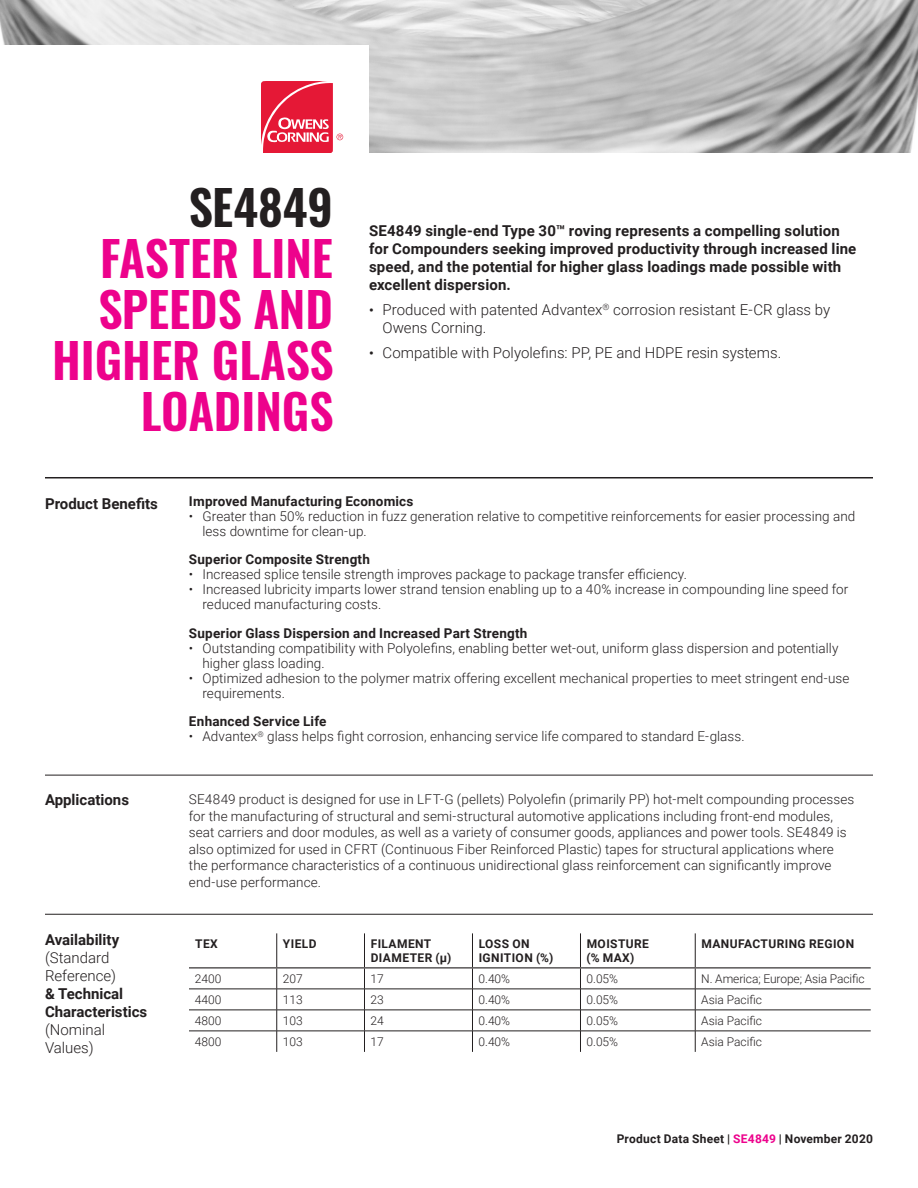
<style>
.page{position:relative;width:918px;height:1188px;background:#fff}
.page>*{position:absolute;margin:0;border:0;box-sizing:border-box;transform-origin:0 0}
.Primary_Header{font:48px/51px "Oswald";color:#ed028c;text-align:right}
.Primary_Header-2{font:48px "Oswald";color:#231f20}
.Intro{font:700 15px/18px "Roboto";letter-spacing:.01em;color:#231f20}
.t1{font:300 15px/18px "Roboto";color:#231f20}
.Product__titles{font:700 15px/18px "Roboto";color:#231f20}
.Product__body{font:300 13.5px/16.5px "Roboto";letter-spacing:.005em;color:#231f20}
.Product__body-2{font:700 13.5px "Roboto";letter-spacing:.015em;color:#231f20}
.t2{font:300 12px "Roboto";color:#231f20}
.Bullets__small{font:700 12px/13.5px "Roboto";letter-spacing:.035em;color:#231f20}
.s1{font-weight:500;font-size:13.5px}
.s2{font-weight:300}
.s3{color:#ed028c}
</style>
<div class="page">
<hr style="left:45px;top:477px;width:828px;height:1px;background:#231f20">
<hr style="left:45px;top:775px;width:828px;height:1px;background:#231f20">
<hr style="left:45px;top:914px;width:828px;height:1px;background:#231f20">
<img style="left:0;top:0;width:918px;height:153px">
<hr style="left:276px;top:933px;width:1px;height:34px;background:#231f20">
<hr style="left:364px;top:933px;width:1px;height:34px;background:#231f20">
<hr style="left:472px;top:933px;width:1px;height:34px;background:#231f20">
<hr style="left:580px;top:933px;width:1px;height:34px;background:#231f20">
<hr style="left:695px;top:933px;width:1px;height:34px;background:#231f20">
<hr style="left:189px;top:989px;width:88px;height:1px;background:#231f20">
<hr style="left:277px;top:989px;width:87px;height:1px;background:#231f20">
<hr style="left:364px;top:989px;width:108px;height:1px;background:#231f20">
<hr style="left:472px;top:989px;width:108px;height:1px;background:#231f20">
<hr style="left:580px;top:989px;width:115px;height:1px;background:#231f20">
<hr style="left:695px;top:989px;width:176px;height:1px;background:#231f20">
<hr style="left:189px;top:1010px;width:88px;height:1px;background:#231f20">
<hr style="left:277px;top:1010px;width:87px;height:1px;background:#231f20">
<hr style="left:364px;top:1010px;width:108px;height:1px;background:#231f20">
<hr style="left:472px;top:1010px;width:108px;height:1px;background:#231f20">
<hr style="left:580px;top:1010px;width:115px;height:1px;background:#231f20">
<hr style="left:695px;top:1010px;width:176px;height:1px;background:#231f20">
<hr style="left:189px;top:1031px;width:88px;height:1px;background:#231f20">
<hr style="left:277px;top:1031px;width:87px;height:1px;background:#231f20">
<svg style="left:276px;top:968px;width:1px;height:84px"></svg>
<hr style="left:364px;top:1031px;width:108px;height:1px;background:#231f20">
<svg style="left:364px;top:968px;width:1px;height:84px"></svg>
<hr style="left:472px;top:1031px;width:108px;height:1px;background:#231f20">
<svg style="left:472px;top:968px;width:1px;height:84px"></svg>
<hr style="left:580px;top:1031px;width:115px;height:1px;background:#231f20">
<svg style="left:580px;top:968px;width:1px;height:84px"></svg>
<hr style="left:695px;top:1031px;width:176px;height:1px;background:#231f20">
<svg style="left:695px;top:968px;width:1px;height:84px"></svg>
<hr style="left:189px;top:967px;width:88px;height:1px;background:#231f20">
<hr style="left:277px;top:967px;width:87px;height:1px;background:#231f20">
<hr style="left:364px;top:967px;width:108px;height:1px;background:#231f20">
<hr style="left:472px;top:967px;width:108px;height:1px;background:#231f20">
<hr style="left:580px;top:967px;width:115px;height:1px;background:#231f20">
<hr style="left:695px;top:967px;width:176px;height:1px;background:#231f20">
<p class="Primary_Header-2" style="left:189px;top:165px;width:146px">SE4849</p>
<p class="Primary_Header" style="left:52px;top:228px;width:283px">FASTER LINE<br>SPEEDS AND<br>HIGHER GLASS<br>LOADINGS</p>
<p class="Intro" style="left:369px;top:221px;width:489px">SE4849 single-end Type 30™ roving represents a compelling solution for Compounders seeking improved productivity through increased line speed, and the potential for higher glass loadings made possible with excellent dispersion.</p>
<p class="t1" style="left:383px;top:300px;width:449px;text-indent:-14px"><span class="s1">•</span> Produced with patented Advantex<sup>®</sup> corrosion resistant E-CR glass by<br>Owens Corning.</p>
<p class="t1" style="left:369px;top:343px;width:414px"><span class="s1">•</span> Compatible with Polyolefins: PP, PE and HDPE resin systems.</p>
<p class="Product__titles" style="left:45px;top:494px;width:114px">Product Benefits</p>
<p class="Product__titles" style="left:45px;top:791px;width:86px">Applications</p>
<p class="Product__body-2" style="left:189px;top:491px;width:226px">Improved Manufacturing Economics</p>
<p class="Product__body" style="left:202px;top:508px;width:654px;line-height:15px;text-indent:-14px">• Greater than 50% reduction in fuzz generation relative to competitive reinforcements for easier processing and less downtime for clean-up.</p>
<p class="Product__body-2" style="left:189px;top:550px;width:182px">Superior Composite Strength</p>
<p class="Product__body" style="left:189px;top:565px;width:500px">• Increased splice tensile strength improves package to package transfer efficiency.</p>
<p class="Product__body" style="left:202px;top:581px;width:647px;line-height:15px;text-indent:-14px">• Increased lubricity imparts lower strand tension enabling up to a 40% increase in compounding line speed for reduced manufacturing costs.</p>
<p class="Product__body-2" style="left:189px;top:623px;width:340px">Superior Glass Dispersion and Increased Part Strength</p>
<p class="Product__body" style="left:202px;top:640px;width:637px;line-height:15px;text-indent:-14px">• Outstanding compatibility with Polyolefins, enabling better wet-out, uniform glass dispersion and potentially higher glass loading.</p>
<p class="Product__body" style="left:202px;top:670px;width:648px;line-height:15px;text-indent:-14px">• Optimized adhesion to the polymer matrix offering excellent mechanical properties to meet stringent end-use requirements.</p>
<p class="Product__body-2" style="left:189px;top:712px;width:139px">Enhanced Service Life</p>
<p class="Product__body" style="left:189px;top:727px;width:557px">• Advantex<sup>®</sup> glass helps fight corrosion, enhancing service life compared to standard E-glass.</p>
<p class="Product__body" style="left:189px;top:791px;width:667px">SE4849 product is designed for use in LFT-G (pellets) Polyolefin (primarily PP) hot-melt compounding processes for the manufacturing of structural and semi-structural automotive applications including front-end modules, seat carriers and door modules, as well as a variety of consumer goods, appliances and power tools. SE4849 is also optimized for used in CFRT (Continuous Fiber Reinforced Plastic) tapes for structural applications where the performance characteristics of a continuous unidirectional glass reinforcement can significantly improve end-use performance.</p>
<p class="Product__titles" style="left:45px;top:930px;width:104px">Availability <span class="s2">(Standard<br>Reference)<br></span>&amp; Technical<br>Characteristics <span class="s2">(Nominal<br>Values)</span></p>
<p class="Bullets__small" style="left:195px;top:937px;width:24px">TEX</p>
<p class="Bullets__small" style="left:283px;top:937px;width:35px">YIELD</p>
<p class="Bullets__small" style="left:371px;top:937px;width:82px">FILAMENT<br>DIAMETER (μ)</p>
<p class="Bullets__small" style="left:479px;top:937px;width:76px">LOSS ON<br>IGNITION (%)</p>
<p class="Bullets__small" style="left:587px;top:937px;width:64px">MOISTURE</p>
<p class="Bullets__small" style="left:701px;top:937px;width:154px">MANUFACTURING REGION</p>
<p class="Bullets__small" style="left:586px;top:950px;width:49px">(% MAX)</p>
<p class="t2" style="left:195px;top:970px;width:28px">2400</p>
<p class="t2" style="left:283px;top:970px;width:21px">207</p>
<p class="t2" style="left:370px;top:970px;width:15px">17</p>
<p class="t2" style="left:478px;top:970px;width:33px">0.40%</p>
<p class="t2" style="left:586px;top:970px;width:33px">0.05%</p>
<p class="t2" style="left:701px;top:970px;width:165px">N. America; Europe; Asia Pacific</p>
<p class="t2" style="left:195px;top:991px;width:28px">4400</p>
<p class="t2" style="left:283px;top:991px;width:21px">113</p>
<p class="t2" style="left:370px;top:991px;width:15px">23</p>
<p class="t2" style="left:478px;top:991px;width:33px">0.40%</p>
<p class="t2" style="left:586px;top:991px;width:33px">0.05%</p>
<p class="t2" style="left:701px;top:991px;width:62px">Asia Pacific</p>
<p class="t2" style="left:195px;top:1012px;width:28px">4800</p>
<p class="t2" style="left:283px;top:1012px;width:21px">103</p>
<p class="t2" style="left:370px;top:1012px;width:15px">24</p>
<p class="t2" style="left:478px;top:1012px;width:33px">0.40%</p>
<p class="t2" style="left:586px;top:1012px;width:33px">0.05%</p>
<p class="t2" style="left:701px;top:1012px;width:62px">Asia Pacific</p>
<p class="t2" style="left:195px;top:1033px;width:28px">4800</p>
<p class="t2" style="left:283px;top:1033px;width:21px">103</p>
<p class="t2" style="left:370px;top:1033px;width:15px">17</p>
<p class="t2" style="left:478px;top:1033px;width:33px">0.40%</p>
<p class="t2" style="left:586px;top:1033px;width:33px">0.05%</p>
<p class="t2" style="left:701px;top:1033px;width:62px">Asia Pacific</p>
<p class="Bullets__small" style="left:617px;top:1132px;width:258px">Product Data Sheet | <span class="s3">SE4849</span> | November 2020</p>
</div>
